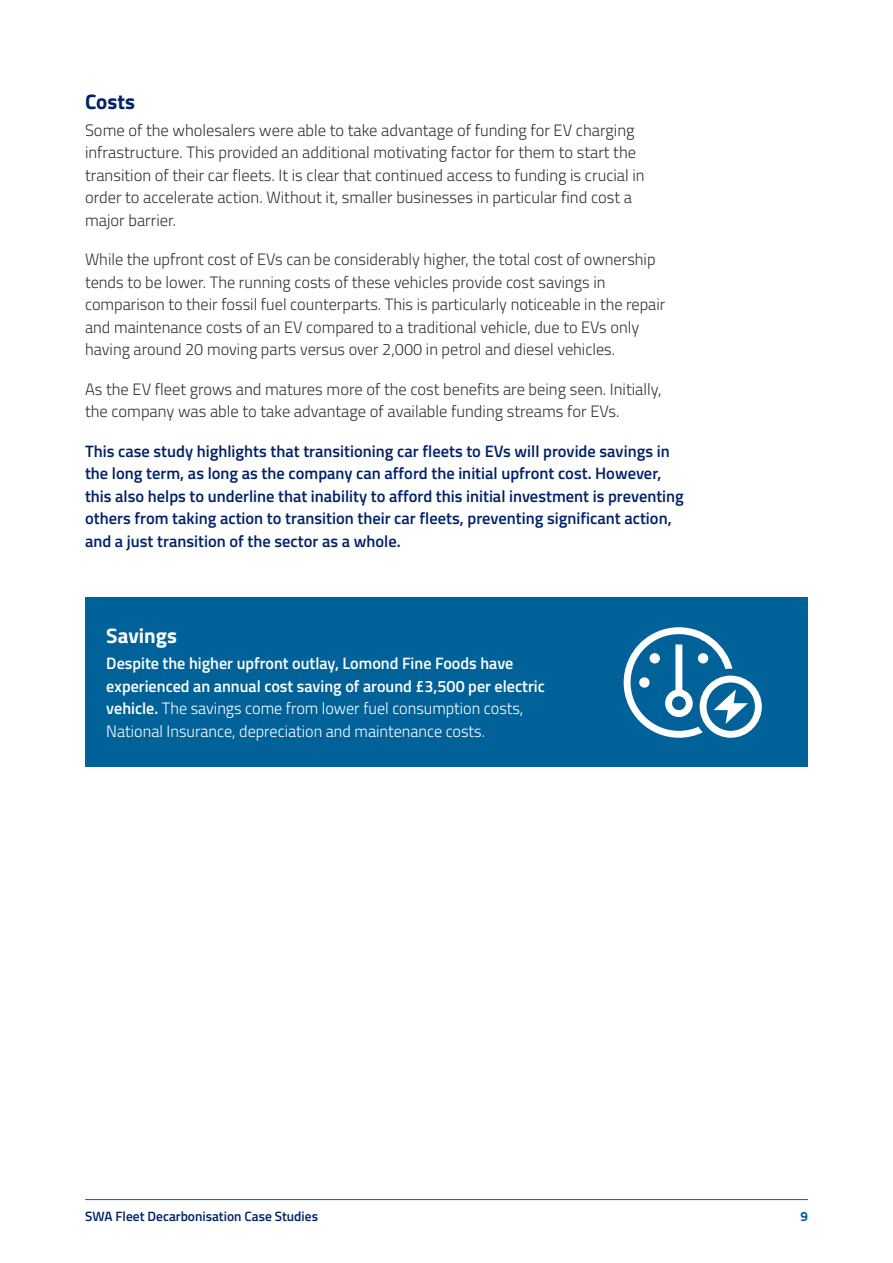
<style>
.page{position:relative;width:893px;height:1263px;background:#fff}
.page>*{position:absolute;margin:0;border:0;box-sizing:border-box;transform-origin:0 0}
.t1{font:700 21px "Titillium Web";color:#fff}
.t2{font:700 21px "Titillium Web";color:#012169}
.t3{font:300 16.5px/22.5px "Titillium Web";color:#333}
.t4{font:600 16.5px/22.5px "Titillium Web";color:#012169}
.t5{font:600 16.5px/22.5px "Titillium Web";color:#fff}
.t6{font:600 13.5px "Titillium Web";color:#012169}
.t7{font:700 13.5px "Titillium Web";color:#006298}
.s1{font-weight:300}
</style>
<div class="page">
<div style="left:85px;top:597px;width:723px;height:169px;background:#006298"></div>
<svg style="left:624px;top:627px;width:138px;height:111px"></svg>
<hr style="left:85px;top:1199px;width:723px;height:1px;background:#006298">
<p class="t2" style="left:85px;top:85px;width:51px">Costs</p>
<p class="t3" style="left:85px;top:118px;width:561px">Some of the wholesalers were able to take advantage of funding for EV charging infrastructure. This provided an additional motivating factor for them to start the transition of their car fleets. It is clear that continued access to funding is crucial in order to accelerate action. Without it, smaller businesses in particular find cost a major barrier.</p>
<p class="t3" style="left:85px;top:247px;width:582px">While the upfront cost of EVs can be considerably higher, the total cost of ownership tends to be lower. The running costs of these vehicles provide cost savings in comparison to their fossil fuel counterparts. This is particularly noticeable in the repair and maintenance costs of an EV compared to a traditional vehicle, due to EVs only having around 20 moving parts versus over 2,000 in petrol and diesel vehicles.</p>
<p class="t3" style="left:85px;top:377px;width:578px">As the EV fleet grows and matures more of the cost benefits are being seen. Initially, the company was able to take advantage of available funding streams for EVs.</p>
<p class="t4" style="left:85px;top:439px;width:600px">This case study highlights that transitioning car fleets to EVs will provide savings in the long term, as long as the company can afford the initial upfront cost. However, this also helps to underline that inability to afford this initial investment is preventing others from taking action to transition their car fleets, preventing significant action, and a just transition of the sector as a whole.</p>
<p class="t1" style="left:106px;top:619px;width:72px">Savings</p>
<p class="t5" style="left:106px;top:651px;width:440px">Despite the higher upfront outlay, Lomond Fine Foods have experienced an annual cost saving of around £3,500 per electric vehicle. <span class="s1">The savings come from lower fuel consumption costs, National Insurance, depreciation and maintenance costs.</span></p>
<p class="t6" style="left:85px;top:1206px;width:234px">SWA Fleet Decarbonisation Case Studies</p>
<p class="t7" style="left:800px;top:1206px;width:9px">9</p>
</div>
